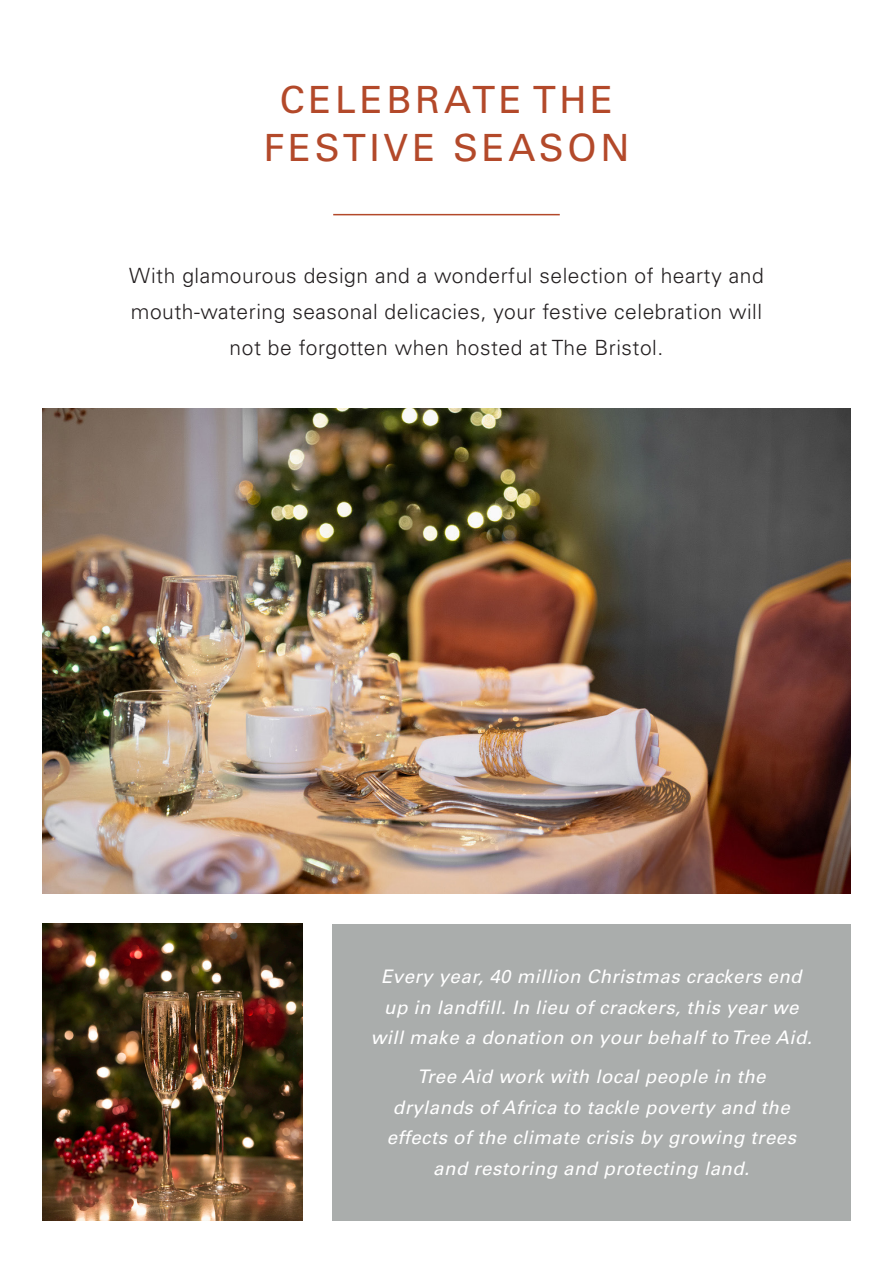
<style>
.page{position:relative;width:893px;height:1263px;background:#fff}
.page>*{position:absolute;margin:0;border:0;box-sizing:border-box;transform-origin:0 0}
.t1{font:37.5px "Univers LT Std";letter-spacing:.1em;color:#b3492a}
.t2{font:300 21px/36px "Univers LT Std";letter-spacing:.025em;color:#231f20;text-align:center}
.t3{font:italic 18.6px/30.6px "Univers LT Std";letter-spacing:.025em;color:#fff;text-align:center}
</style>
<div class="page">
<img style="left:43px;top:408px;width:807px;height:486px">
<hr style="left:333px;top:214px;width:227px;height:1px;background:#b3492a">
<img style="left:43px;top:924px;width:259px;height:296px">
<div style="left:332px;top:924px;width:518px;height:296px;background:#aaadac"></div>
<p class="t1" style="left:280px;top:78px;width:335px">CELEBRATE THE</p>
<p class="t1" style="left:263px;top:126px;width:368px">FESTIVE SEASON</p>
<p class="t2" style="left:129px;top:258px;width:636px">With glamourous design and a wonderful selection of hearty and mouth-watering seasonal delicacies, your festive celebration will not be forgotten when hosted at The Bristol.</p>
<p class="t3" style="left:371px;top:961px;width:443px">Every year, 40 million Christmas crackers end up in landfill. In lieu of crackers, this year we will make a donation on your behalf to Tree Aid.</p>
<p class="t3" style="left:417px;top:1061px;width:350px">Tree Aid work with local people in the</p>
<p class="t3" style="left:387px;top:1092px;width:411px">drylands of Africa to tackle poverty and the effects of the climate crisis by growing trees and restoring and protecting land.</p>
</div>
